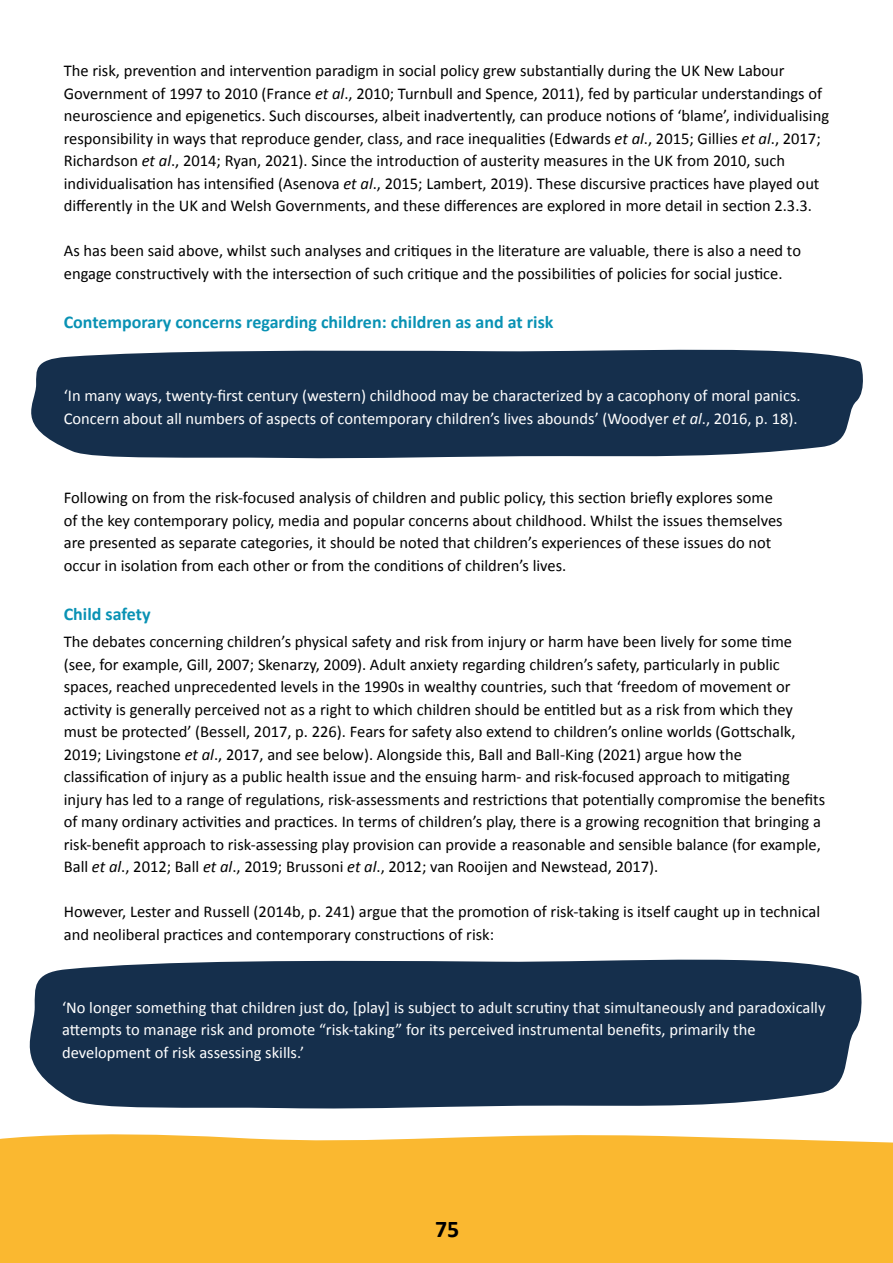
<style>
.page{position:relative;width:893px;height:1263px;background:#fff}
.page>*{position:absolute;margin:0;border:0;box-sizing:border-box;transform-origin:0 0}
.t1{font:700 24px "Calibri";color:#000}
.H4_-_Subheading_-_blue{font:700 18px "Calibri";color:#0992b4}
.t2{font:16.5px/22.5px "Calibri";color:#000}
.t3{font:16.5px/22.5px "Calibri";color:#fff}
.s1{font-style:italic}
</style>
<div class="page">
<svg style="left:29px;top:959px;width:833px;height:150px;background:#263e59"></svg>
<svg style="left:31px;top:349px;width:832px;height:110px;background:#273f59"></svg>
<div style="left:0;top:1134px;width:893px;height:129px;background:#fab830"></div>
<p class="t2" style="left:64px;top:59px;width:767px">The risk, prevention and intervention paradigm in social policy grew substantially during the UK New Labour Government of 1997 to 2010 (France <span class="s1">et al</span>., 2010; Turnbull and Spence, 2011), fed by particular understandings of neuroscience and epigenetics. Such discourses, albeit inadvertently, can produce notions of ‘blame’, individualising responsibility in ways that reproduce gender, class, and race inequalities (Edwards <span class="s1">et al</span>., 2015; Gillies <span class="s1">et al</span>., 2017; Richardson <span class="s1">et al</span>., 2014; Ryan, 2021). Since the introduction of austerity measures in the UK from 2010, such individualisation has intensified (Asenova <span class="s1">et al</span>., 2015; Lambert, 2019). These discursive practices have played out differently in the UK and Welsh Governments, and these differences are explored in more detail in section 2.3.3.</p>
<p class="t2" style="left:64px;top:239px;width:739px">As has been said above, whilst such analyses and critiques in the literature are valuable, there is also a need to engage constructively with the intersection of such critique and the possibilities of policies for social justice.</p>
<p class="H4_-_Subheading_-_blue" style="left:64px;top:309px;width:491px">Contemporary concerns regarding children: children as and at risk</p>
<p class="t3" style="left:64px;top:384px;width:738px">‘In many ways, twenty-first century (western) childhood may be characterized by a cacophony of moral panics.<br>Concern about all numbers of aspects of contemporary children’s lives abounds’ (Woodyer <span class="s1">et al</span>., 2016, p. 18).</p>
<p class="t2" style="left:64px;top:486px;width:720px">Following on from the risk-focused analysis of children and public policy, this section briefly explores some of the key contemporary policy, media and popular concerns about childhood. Whilst the issues themselves are presented as separate categories, it should be noted that children’s experiences of these issues do not occur in isolation from each other or from the conditions of children’s lives.</p>
<p class="H4_-_Subheading_-_blue" style="left:64px;top:602px;width:88px">Child safety</p>
<p class="t2" style="left:64px;top:630px;width:763px">The debates concerning children’s physical safety and risk from injury or harm have been lively for some time (see, for example, Gill, 2007; Skenarzy, 2009). Adult anxiety regarding children’s safety, particularly in public spaces, reached unprecedented levels in the 1990s in wealthy countries, such that ‘freedom of movement or activity is generally perceived not as a right to which children should be entitled but as a risk from which they must be protected’ (Bessell, 2017, p. 226). Fears for safety also extend to children’s online worlds (Gottschalk, 2019; Livingstone <span class="s1">et al</span>., 2017, and see below). Alongside this, Ball and Ball-King (2021) argue how the classification of injury as a public health issue and the ensuing harm- and risk-focused approach to mitigating injury has led to a range of regulations, risk-assessments and restrictions that potentially compromise the benefits of many ordinary activities and practices. In terms of children’s play, there is a growing recognition that bringing a risk-benefit approach to risk-assessing play provision can provide a reasonable and sensible balance (for example, Ball <span class="s1">et al</span>., 2012; Ball <span class="s1">et al</span>., 2019; Brussoni <span class="s1">et al</span>., 2012; van Rooijen and Newstead, 2017).</p>
<p class="t2" style="left:64px;top:900px;width:758px">However, Lester and Russell (2014b, p. 241) argue that the promotion of risk-taking is itself caught up in technical and neoliberal practices and contemporary constructions of risk:</p>
<p class="t3" style="left:62px;top:995px;width:765px">‘No longer something that children just do, [play] is subject to adult scrutiny that simultaneously and paradoxically attempts to manage risk and promote “risk-taking” for its perceived instrumental benefits, primarily the development of risk assessing skills.’</p>
<h1 class="t1" style="left:435px;top:1212px;width:26px">75</h1>
</div>
